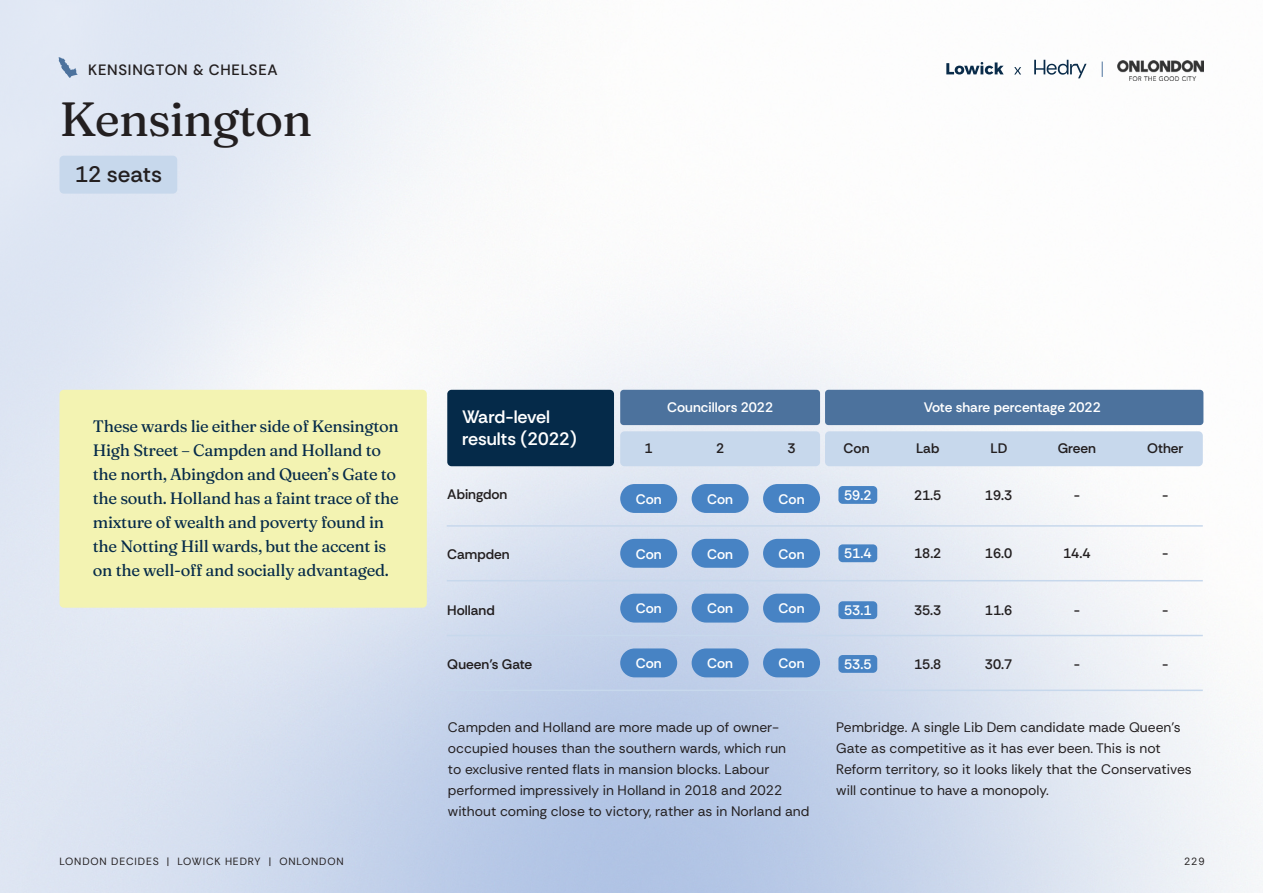
<style>
.page{position:relative;width:1263px;height:893px;background:#fff}
.page>*{position:absolute;margin:0;border:0;box-sizing:border-box;transform-origin:0 0}
.t1{font:900 48px "Fraunces 9 pt";letter-spacing:-.02em;color:#231f20}
.t2{font:500 22.5px "Rethink Sans";color:#231f20}
.t3{font:600 18px/21.6px "Rethink Sans";color:#fff}
.t4{font:900 16.5px/24px "Fraunces 9 pt";letter-spacing:-.02em;color:#052a49}
.t5{font:500 15px "Rethink Sans";letter-spacing:.05em;color:#231f20}
.t6{font:13.8px/21px "Rethink Sans";color:#231f20}
.t7{font:600 13.8px "Rethink Sans";color:#231f20}
.t8{font:600 13.8px "Rethink Sans";color:#fff}
.t9{font:10.5px "Rethink Sans";letter-spacing:.08em;color:#231f20}
</style>
<div class="page">
<img style="left:0;top:0;width:1263px;height:893px">
<svg style="left:946px;top:62px;width:58px;height:13px"></svg>
<svg style="left:1034px;top:60px;width:52px;height:18px"></svg>
<svg style="left:1014px;top:67px;width:7px;height:8px"></svg>
<img style="left:1118px;top:61px;width:85px;height:20px">
<svg style="left:1102px;top:62px;width:1px;height:15px"></svg>
<svg style="left:59px;top:57px;width:19px;height:21px"></svg>
<div style="left:447px;top:390px;width:167px;height:76px;background:#052a49;border-radius:4px"></div>
<div style="left:825px;top:390px;width:378px;height:35px;background:#4c729d;border-radius:3px"></div>
<div style="left:620px;top:390px;width:200px;height:35px;background:#4c729d;border-radius:3px"></div>
<div style="left:838px;top:544px;width:39px;height:18px;background:#4783c4;border-radius:4px"></div>
<div style="left:692px;top:539px;width:57px;height:29px;background:#4783c4;border-radius:14px"></div>
<div style="left:763px;top:539px;width:57px;height:29px;background:#4783c4;border-radius:14px"></div>
<div style="left:620px;top:539px;width:57px;height:29px;background:#4783c4;border-radius:14px"></div>
<div style="left:838px;top:601px;width:39px;height:18px;background:#4783c4;border-radius:4px"></div>
<div style="left:692px;top:594px;width:57px;height:29px;background:#4783c4;border-radius:14px"></div>
<div style="left:763px;top:594px;width:57px;height:29px;background:#4783c4;border-radius:14px"></div>
<div style="left:620px;top:594px;width:57px;height:29px;background:#4783c4;border-radius:14px"></div>
<div style="left:838px;top:486px;width:39px;height:18px;background:#4783c4;border-radius:4px"></div>
<div style="left:692px;top:484px;width:57px;height:29px;background:#4783c4;border-radius:14px"></div>
<div style="left:763px;top:484px;width:57px;height:29px;background:#4783c4;border-radius:14px"></div>
<div style="left:620px;top:484px;width:57px;height:29px;background:#4783c4;border-radius:14px"></div>
<div style="left:692px;top:648px;width:57px;height:29px;background:#4783c4;border-radius:14px"></div>
<div style="left:763px;top:648px;width:57px;height:29px;background:#4783c4;border-radius:14px"></div>
<div style="left:620px;top:648px;width:57px;height:29px;background:#4783c4;border-radius:14px"></div>
<div style="left:838px;top:655px;width:39px;height:18px;background:#4783c4;border-radius:4px"></div>
<div style="left:825px;top:431px;width:378px;height:35px;background:#c7d8ec;border-radius:4px"></div>
<div style="left:620px;top:431px;width:200px;height:35px;background:#c7d8ec;border-radius:4px"></div>
<hr style="left:447px;top:525px;width:756px;height:2px;background:#c7d8ec">
<hr style="left:447px;top:580px;width:756px;height:1px;background:#c7d8ec">
<hr style="left:447px;top:635px;width:756px;height:1px;background:#c7d8ec">
<hr style="left:447px;top:690px;width:756px;height:1px;background:#c7d8ec">
<div style="left:60px;top:156px;width:117px;height:38px;background:#c7d8ec;border-radius:4px"></div>
<div style="left:60px;top:390px;width:367px;height:218px;background:#f3f3b2;border-radius:4px"></div>
<p class="t5" style="left:88px;top:60px;width:191px">KENSINGTON &amp; CHELSEA</p>
<h1 class="t1" style="left:60px;top:82px;width:254px">Kensington</h1>
<h2 class="t2" style="left:75px;top:161px;width:89px">12 seats</h2>
<p class="t4" style="left:93px;top:413px;width:307px">These wards lie either side of Kensington High Street – Campden and Holland to the north, Abingdon and Queen’s Gate to the south. Holland has a faint trace of the mixture of wealth and poverty found in the Notting Hill wards, but the accent is on the well-off and socially advantaged.</p>
<h3 class="t3" style="left:462px;top:406px;width:116px">Ward-level results (2022)</h3>
<p class="t8" style="left:667px;top:399px;width:107px">Councillors 2022</p>
<p class="t8" style="left:924px;top:399px;width:178px">Vote share percentage 2022</p>
<p class="t7" style="left:645px;top:439px;width:10px">1</p>
<p class="t7" style="left:716px;top:439px;width:10px">2</p>
<p class="t7" style="left:787px;top:439px;width:10px">3</p>
<p class="t7" style="left:843px;top:439px;width:27px">Con</p>
<p class="t7" style="left:916px;top:439px;width:25px">Lab</p>
<p class="t7" style="left:990px;top:439px;width:19px">LD</p>
<p class="t7" style="left:1058px;top:439px;width:40px">Green</p>
<p class="t7" style="left:1147px;top:439px;width:38px">Other</p>
<p class="t7" style="left:447px;top:485px;width:62px">Abingdon</p>
<p class="t8" style="left:636px;top:490px;width:27px">Con</p>
<p class="t8" style="left:707px;top:490px;width:27px">Con</p>
<p class="t8" style="left:778px;top:490px;width:27px">Con</p>
<p class="t8" style="left:844px;top:486px;width:29px">59.2</p>
<p class="t7" style="left:914px;top:486px;width:29px">21.5</p>
<p class="t7" style="left:985px;top:486px;width:29px">19.3</p>
<p class="t7" style="left:1074px;top:486px;width:8px">-</p>
<p class="t7" style="left:1162px;top:486px;width:8px">-</p>
<p class="t7" style="left:447px;top:546px;width:64px">Campden</p>
<p class="t8" style="left:636px;top:545px;width:27px">Con</p>
<p class="t8" style="left:707px;top:545px;width:27px">Con</p>
<p class="t8" style="left:778px;top:545px;width:27px">Con</p>
<p class="t8" style="left:844px;top:545px;width:29px">51.4</p>
<p class="t7" style="left:914px;top:545px;width:29px">18.2</p>
<p class="t7" style="left:985px;top:545px;width:29px">16.0</p>
<p class="t7" style="left:1063px;top:545px;width:29px">14.4</p>
<p class="t7" style="left:1162px;top:545px;width:8px">-</p>
<p class="t7" style="left:447px;top:601px;width:49px">Holland</p>
<p class="t8" style="left:636px;top:600px;width:27px">Con</p>
<p class="t8" style="left:707px;top:600px;width:27px">Con</p>
<p class="t8" style="left:778px;top:600px;width:27px">Con</p>
<p class="t8" style="left:844px;top:601px;width:29px">53.1</p>
<p class="t7" style="left:914px;top:601px;width:29px">35.3</p>
<p class="t7" style="left:985px;top:601px;width:29px">11.6</p>
<p class="t7" style="left:1074px;top:601px;width:8px">-</p>
<p class="t7" style="left:1162px;top:601px;width:8px">-</p>
<p class="t7" style="left:447px;top:655px;width:87px">Queen’s Gate</p>
<p class="t8" style="left:636px;top:655px;width:27px">Con</p>
<p class="t8" style="left:707px;top:655px;width:27px">Con</p>
<p class="t8" style="left:778px;top:655px;width:27px">Con</p>
<p class="t8" style="left:844px;top:655px;width:29px">53.5</p>
<p class="t7" style="left:914px;top:655px;width:29px">15.8</p>
<p class="t7" style="left:985px;top:655px;width:29px">30.7</p>
<p class="t7" style="left:1074px;top:655px;width:8px">-</p>
<p class="t7" style="left:1162px;top:655px;width:8px">-</p>
<p class="t6" style="left:448px;top:716px;width:363px">Campden and Holland are more made up of owner&shy;occupied houses than the southern wards, which run<br>to exclusive rented flats in mansion blocks. Labour performed impressively in Holland in 2018 and 2022 without coming close to victory, rather as in Norland and</p>
<p class="t6" style="left:836px;top:716px;width:357px">Pembridge. A single Lib Dem candidate made Queen’s Gate as competitive as it has ever been. This is not Reform territory, so it looks likely that the Conservatives will continue to have a monopoly.</p>
<p class="t9" style="left:60px;top:855px;width:286px">LONDON DECIDES | LOWICK HEDRY | ONLONDON</p>
<p class="t9" style="left:1184px;top:855px;width:22px">229</p>
</div>
